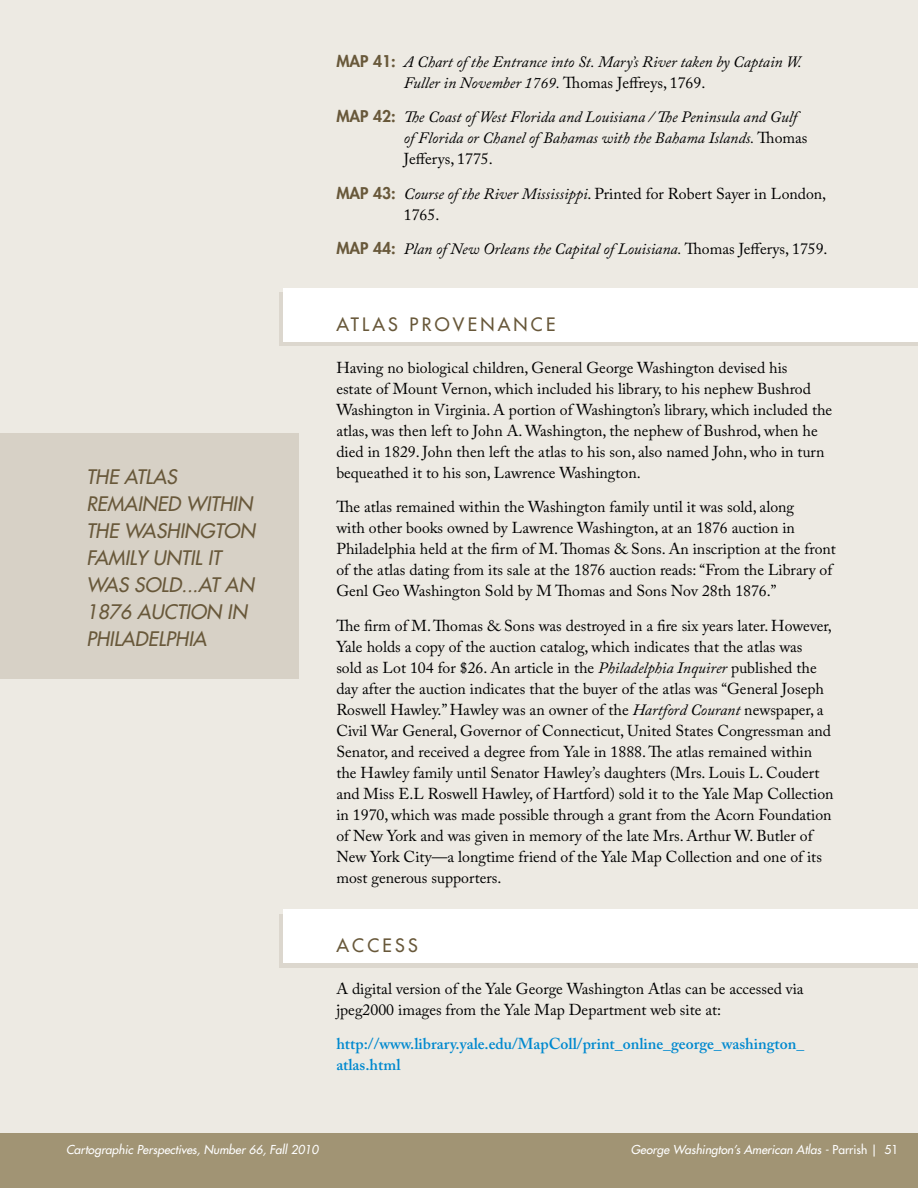
<style>
.page{position:relative;width:918px;height:1188px;background:#fff}
.page>*{position:absolute;margin:0;border:0;box-sizing:border-box;transform-origin:0 0}
.t1{font:italic 500 19.5px/27px "Futura Std";color:#68583a}
.t2{font:500 18px "Futura Std";letter-spacing:.18em;color:#68583a}
.t3{font:15.75px/21px "Adobe Caslon Pro";color:#000}
.t4{font:italic 15.75px/21px "Adobe Caslon Pro";color:#000}
.t5{font:600 15.75px/21px "Adobe Caslon Pro";color:#0089cf}
.t6{font:italic 500 12px "Futura Std";color:#fff}
.s1{font-family:"Futura Std";font-weight:800;font-style:normal;color:#68583a}
.s2{font-style:normal}
.s3{font-family:"Futura Std";font-weight:800;color:#68583a}
.s4{font-style:italic}
</style>
<div class="page">
<div style="left:0;top:0;width:918px;height:1136px;background:#edeae3"></div>
<div style="left:0;top:1133px;width:918px;height:55px;background:#a19474"></div>
<div style="left:279px;top:292px;width:639px;height:54px;background:#dcd7ce"></div>
<div style="left:284px;top:288px;width:634px;height:54px;background:#fff"></div>
<div style="left:279px;top:914px;width:639px;height:54px;background:#dcd7ce"></div>
<div style="left:284px;top:909px;width:634px;height:54px;background:#fff"></div>
<div style="left:0;top:433px;width:298px;height:246px;background:#d7d1c6"></div>
<p class="t1" style="left:86px;top:464px;width:162px">THE ATLAS<br>REMAINED WITHIN<br>THE WASHINGT</p>
<p class="t1" style="left:224px;top:518px;width:28px">ON</p>
<p class="t1" style="left:86px;top:545px;width:157px">FAMILY UNTIL IT<br>WAS SOLD...AT AN<br>1876 AUCTION IN<br>PHILADELPHIA</p>
<p class="t4" style="left:404px;top:51px;width:400px;text-indent:-68px"><span class="s1">MAP 41:</span> A Chart of the Entrance into St. Mary’s River taken by Captain W.<br>Fuller in November 1769. <span class="s2">Thomas Jeffreys, 1769.</span></p>
<p class="t4" style="left:404px;top:107px;width:405px;text-indent:-68px"><span class="s1">MAP 42:</span> The Coast of West Florida and Louisiana / The Peninsula and Gulf of Florida or Chanel of Bahamas with the Bahama Islands. <span class="s2">Thomas<br>Jefferys, 1775.</span></p>
<p class="t3" style="left:404px;top:183px;width:424px;text-indent:-68px"><span class="s3">MAP 43:</span> <span class="s4">Course of the River Mississippi</span>. Printed for Robert Sayer in London,<br>1765.</p>
<p class="t4" style="left:336px;top:239px;width:493px"><span class="s1">MAP 44:</span> Plan of New Orleans the Capital of Louisiana. <span class="s2">Thomas Jefferys, 1759.</span></p>
<p class="t2" style="left:336px;top:313px;width:161px">AT LA S PRO VENANC</p>
<p class="t2" style="left:546px;top:313px;width:11px">E</p>
<p class="t3" style="left:336px;top:357px;width:497px">Having no biological children, General George Washington devised his<br>estate of Mount Vernon, which included his library, to his nephew Bushrod Washington in Virginia. A portion of Washington’s library, which included the atlas, was then left to John A. Washington, the nephew of Bushrod, when he died in 1829. John then left the atlas to his son, also named John, who in turn bequeathed it to his son, Lawrence Washington.</p>
<p class="t3" style="left:336px;top:497px;width:501px">The atlas remained within the Washington family until it was sold, along<br>with other books owned by Lawrence Washington, at an 1876 auction in Philadelphia held at the firm of M. Thomas &amp; Sons. An inscription at the front of the atlas dating from its sale at the 1876 auction reads: “From the Library of Genl Geo Washington Sold by M Thomas and Sons Nov 28th 1876.”</p>
<p class="t3" style="left:336px;top:615px;width:499px">The firm of M. Thomas &amp; Sons was destroyed in a fire six years later. However, Yale holds a copy of the auction catalog, which indicates that the atlas was<br>sold as Lot 104 for $26. An article in the <span class="s4">Philadelphia Inquirer</span> published the day after the auction indicates that the buyer of the atlas was “General Joseph Roswell Hawley.” Hawley was an owner of the <span class="s4">Hartford Courant</span> newspaper, a Civil War General, Governor of Connecticut, United States Congressman and Senator, and received a degree from Yale in 1888. The atlas remained within the Hawley family until Senator Hawley’s daughters (Mrs. Louis L. Coudert and Miss E.L Roswell Hawley, of Hartford) sold it to the Yale Map Collection in 1970, which was made possible through a grant from the Acorn Foundation of New York and was given in memory of the late Mrs. Arthur W. Butler of New York City—a longtime friend of the Yale Map Collection and one of its most generous supporters.</p>
<p class="t2" style="left:336px;top:934px;width:83px">ACC ESS</p>
<p class="t3" style="left:336px;top:978px;width:469px">A digital version of the Yale George Washington Atlas can be accessed via jpeg2000 images from the Yale Map Department web site at:</p>
<p class="t5" style="left:336px;top:1034px;width:469px">http://www.library.yale.edu/MapColl/print_online_george_washington_ atlas.html</p>
<p class="t6" style="left:66px;top:1142px;width:254px">CARTOGRAPHIC PERSPECTIVES, NUMBER 66, FALL 2010</p>
<p class="t6" style="left:631px;top:1142px;width:269px">GEORGE WASHINGTON’S AMERICAN ATLAS - <span class="s2">PARRISH | 51</span></p>
</div>
